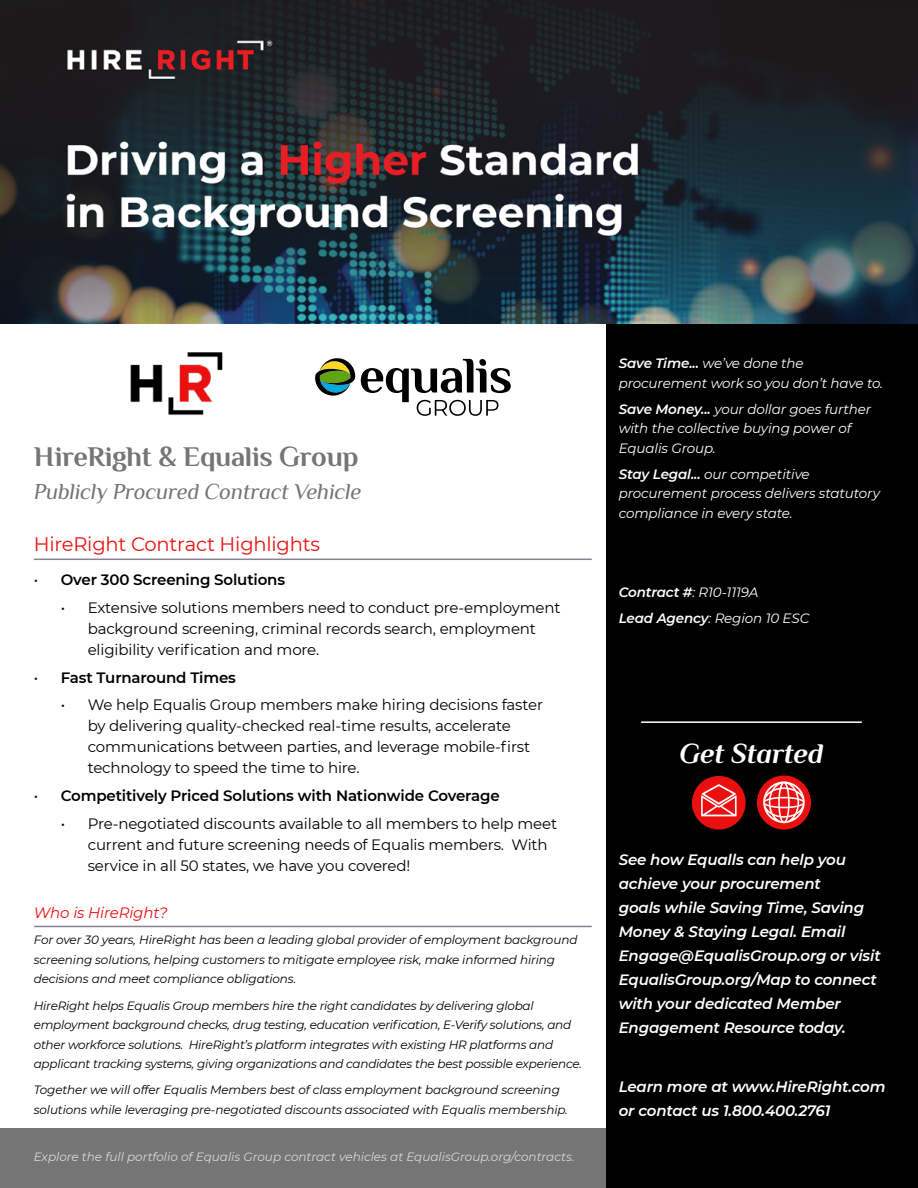
<style>
.page{position:relative;width:918px;height:1188px;background:#fff}
.page>*{position:absolute;margin:0;border:0;box-sizing:border-box;transform-origin:0 0}
.t1{font:700 28.5px "Philosopher";letter-spacing:-.01em;color:#757575}
.t2{font:italic 700 28.5px "Philosopher";letter-spacing:-.01em;color:#fff}
.t3{font:italic 22.5px "Philosopher";letter-spacing:-.01em;color:#757575}
.t4{font:19.5px "Montserrat";letter-spacing:-.01em;color:#ea1010}
.t5{font:15px/21px "Montserrat";letter-spacing:-.01em;color:#000}
.t6{font:italic 600 15px/24px "Montserrat";letter-spacing:-.01em;color:#fff}
.t7{font:600 15px "Montserrat";letter-spacing:-.01em;color:#000}
.t8{font:italic 15px "Montserrat";letter-spacing:-.01em;color:#ea1010}
.t9{font:italic 13.5px/19.5px "Montserrat";letter-spacing:-.01em;color:#fff}
.t10{font:italic 12px/19.5px "Montserrat";letter-spacing:-.02em;color:#000}
.t11{font:italic 12px "Montserrat";color:#d9d9d6}
.s1{font-weight:400}
.s2{font-weight:600}
</style>
<div class="page">
<svg style="left:315px;top:358px;width:40px;height:38px"></svg>
<svg style="left:361px;top:359px;width:150px;height:57px"></svg>
<img style="left:115px;top:323px;width:122px;height:92px">
<div style="left:606px;top:322px;width:312px;height:866px;background:#000"></div>
<div style="left:0;top:1128px;width:605px;height:60px;background:#757575"></div>
<hr style="left:34px;top:559px;width:558px;height:1px;background:#858591">
<hr style="left:34px;top:926px;width:558px;height:1px;background:#858591">
<img style="left:0;top:0;width:918px;height:323px">
<hr style="left:641px;top:721px;width:221px;height:2px;background:#fff">
<div style="left:692px;top:776px;width:54px;height:54px;background:#ea1010;border-radius:50%"></div>
<svg style="left:701px;top:784px;width:36px;height:32px"></svg>
<div style="left:757px;top:776px;width:54px;height:54px;background:#ea1010;border-radius:50%"></div>
<svg style="left:763px;top:781px;width:42px;height:42px"></svg>
<h1 class="t1" style="left:34px;top:437px;width:326px">HireRight &amp; Equalis Group</h1>
<h2 class="t3" style="left:34px;top:477px;width:329px">Publicly Procured Contract Vehicle</h2>
<h3 class="t4" style="left:34px;top:530px;width:288px">HireRight Contract Highlights</h3>
<p class="t7" style="left:34px;top:569px;width:253px"><span class="s1">•</span> Over 300 Screening Solutions</p>
<p class="t5" style="left:88px;top:597px;width:474px;text-indent:-27px">• Extensive solutions members need to conduct pre-employment background screening, criminal records search, employment eligibility verification and more.</p>
<p class="t7" style="left:34px;top:667px;width:204px"><span class="s1">•</span> Fast Turnaround Times</p>
<p class="t5" style="left:88px;top:694px;width:457px;text-indent:-27px">• We help Equalis Group members make hiring decisions faster by delivering quality-checked real-time results, accelerate communications between parties, and leverage mobile-first technology to speed the time to hire.</p>
<p class="t7" style="left:34px;top:785px;width:468px"><span class="s1">•</span> Competitively Priced Solutions with Nationwide Coverage</p>
<p class="t5" style="left:88px;top:813px;width:471px;text-indent:-27px">• Pre-negotiated discounts available to all members to help meet current and future screening needs of Equalis members. With service in all 50 states, we have you covered!</p>
<p class="t8" style="left:34px;top:902px;width:135px">Who is HireRight?</p>
<p class="t10" style="left:34px;top:930px;width:545px">For over 30 years, HireRight has been a leading global provider of employment background screening solutions, helping customers to mitigate employee risk, make informed hiring decisions and meet compliance obligations.</p>
<p class="t10" style="left:34px;top:995px;width:550px">HireRight helps Equalis Group members hire the right candidates by delivering global employment background checks, drug testing, education verification, E-Verify solutions, and other workforce solutions. HireRight’s platform integrates with existing HR platforms and applicant tracking systems, giving organizations and candidates the best possible experience.</p>
<p class="t10" style="left:34px;top:1080px;width:536px">Together we will offer Equalis Members best of class employment background screening solutions while leveraging pre-negotiated discounts associated with Equalis membership.</p>
<p class="t11" style="left:34px;top:1149px;width:542px">Explore the full portfolio of Equalis Group contract vehicles at EqualisGroup.org/contracts.</p>
<p class="t9" style="left:619px;top:353px;width:266px"><span class="s2">Save Time...</span> we’ve done the procurement work so you don’t have to.</p>
<p class="t9" style="left:619px;top:399px;width:254px"><span class="s2">Save Money...</span> your dollar goes further with the collective buying power of<br>Equalis Group.</p>
<p class="t9" style="left:619px;top:464px;width:263px"><span class="s2">Stay Legal...</span> our competitive procurement process delivers statutory compliance in every state.</p>
<p class="t9" style="left:619px;top:578px;width:192px;line-height:26.2px"><span class="s2">Contract #</span>: R10-1119A<br><span class="s2">Lead Agency</span>: Region 10 ESC</p>
<h1 class="t2" style="left:680px;top:734px;width:145px">Get Started</h1>
<p class="t6" style="left:619px;top:847px;width:264px">See how Equalls can help you achieve your procurement<br>goals while Saving Time, Saving<br>Money &amp; Staying Legal. Email<br>Engage@EqualisGroup.org or visit<br>EqualisGroup.org/Map to connect with your dedicated Member<br>Engagement Resource today.</p>
<p class="t6" style="left:619px;top:1074px;width:268px">Learn more at www.HireRight.com or contact us 1.800.400.2761</p>
</div>
